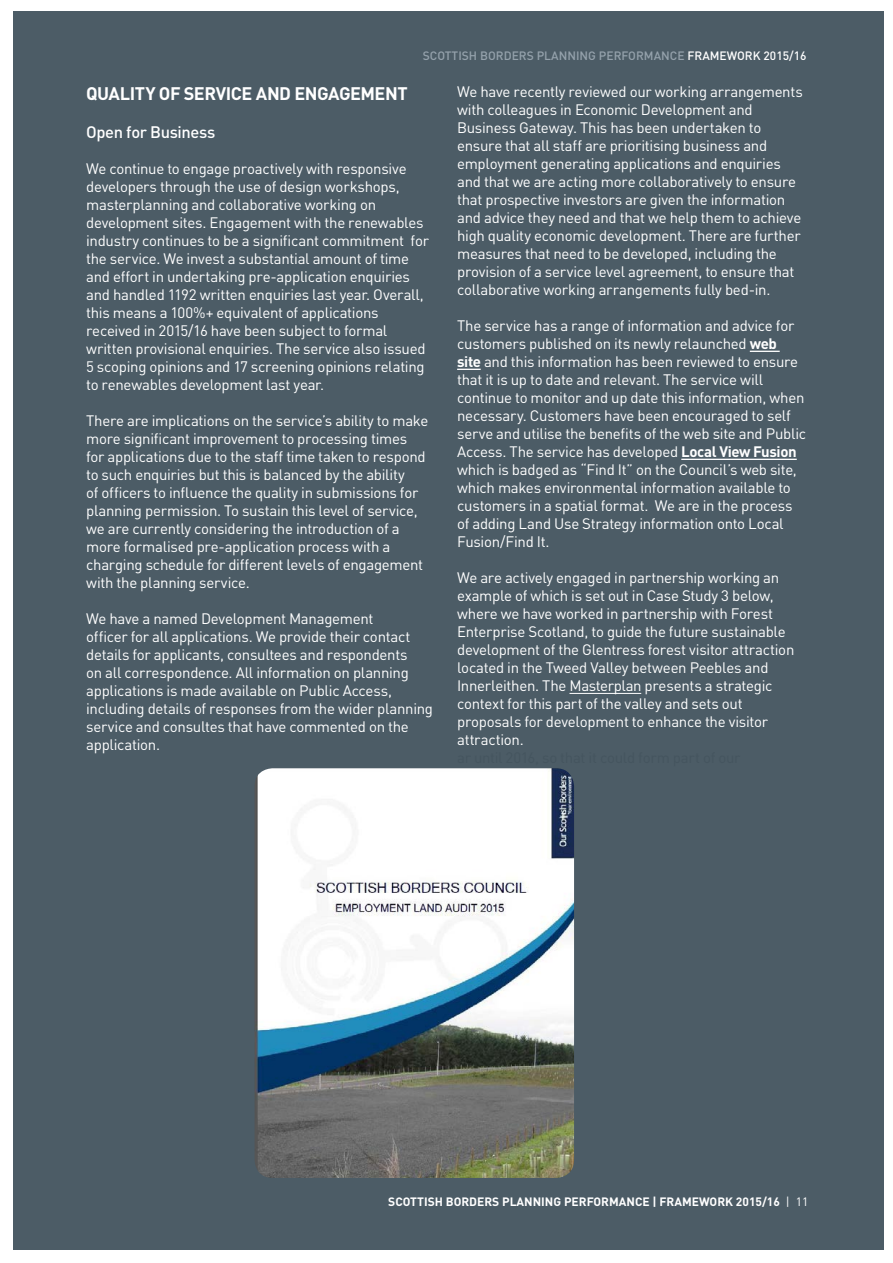
<style>
.page{position:relative;width:893px;height:1263px;background:#fff}
.page>*{position:absolute;margin:0;border:0;box-sizing:border-box;transform-origin:0 0}
.t1{font:700 18px "DIN";letter-spacing:-.03em;color:#fff}
.t2{font:500 16.5px "DIN";letter-spacing:-.02em;color:#fff}
.t3{font:15px/18px "DIN";letter-spacing:-.02em;color:#fff}
.t4{font:700 12px "DIN";color:#fff}
.t5{font:500 12px "DIN";color:#95a2ac}
.s1{color:#fff}
.s2{font-weight:700}
.s3{font-weight:400}
</style>
<div class="page">
<div style="left:13px;top:11px;width:870px;height:1239px;background:#4c5c66"></div>
<hr style="left:750px;top:351px;width:30px;height:1px;background:#fff">
<svg style="left:457px;top:369px;width:24px;height:1px"></svg>
<hr style="left:681px;top:459px;width:116px;height:1px;background:#fff">
<hr style="left:569px;top:693px;width:72px;height:1px;background:#fff">
<img style="left:255px;top:768px;width:319px;height:410px">
<p class="t5" style="left:423px;top:48px;width:385px">SCOTTISH BORDERS PLANNING PERFORMANCE <span class="s1">FRAMEWORK 2015/16</span></p>
<p class="t1" style="left:86px;top:82px;width:323px">QUALITY OF SERVICE AND ENGAGEMENT</p>
<p class="t2" style="left:86px;top:121px;width:131px">Open for Business</p>
<p class="t3" style="left:86px;top:159px;width:344px">We continue to engage proactively with responsive developers through the use of design workshops, masterplanning and collaborative working on development sites. Engagement with the renewables industry continues to be a significant commitment for the service. We invest a substantial amount of time and effort in undertaking pre-application enquiries and handled 1192 written enquiries last year. Overall, this means a 100%+ equivalent of applications received in 2015/16 have been subject to formal written provisional enquiries. The service also issued 5 scoping opinions and 17 screening opinions relating to renewables development last year.</p>
<p class="t3" style="left:86px;top:411px;width:344px">There are implications on the service’s ability to make more significant improvement to processing times for applications due to the staff time taken to respond to such enquiries but this is balanced by the ability<br>of officers to influence the quality in submissions for planning permission. To sustain this level of service, we are currently considering the introduction of a more formalised pre-application process with a charging schedule for different levels of engagement with the planning service.</p>
<p class="t3" style="left:86px;top:609px;width:348px">We have a named Development Management<br>officer for all applications. We provide their contact details for applicants, consultees and respondents<br>on all correspondence. All information on planning applications is made available on Public Access, including details of responses from the wider planning service and consultes that have commented on the application.</p>
<p class="t3" style="left:457px;top:83px;width:347px">We have recently reviewed our working arrangements with colleagues in Economic Development and Business Gateway. This has been undertaken to ensure that all staff are prioritising business and employment generating applications and enquiries and that we are acting more collaboratively to ensure that prospective investors are given the information and advice they need and that we help them to achieve high quality economic development. There are further measures that need to be developed, including the provision of a service level agreement, to ensure that collaborative working arrangements fully bed-in.</p>
<p class="t3" style="left:457px;top:317px;width:351px">The service has a range of information and advice for customers published on its newly relaunched <span class="s2">web<br>site</span> and this information has been reviewed to ensure that it is up to date and relevant. The service will continue to monitor and up date this information, when necessary. Customers have been encouraged to self serve and utilise the benefits of the web site and Public Access. The service has developed <span class="s2">Local View Fusion </span>which is badged as “Find It” on the Council’s web site, which makes environmental information available to customers in a spatial format. We are in the process of adding Land Use Strategy information onto Local Fusion/Find It.</p>
<p class="t3" style="left:457px;top:569px;width:339px">We are actively engaged in partnership working an example of which is set out in Case Study 3 below, where we have worked in partnership with Forest Enterprise Scotland, to guide the future sustainable development of the Glentress forest visitor attraction located in the Tweed Valley between Peebles and Innerleithen. The Masterplan presents a strategic context for this part of the valley and sets out proposals for development to enhance the visitor attraction.</p>
<p class="t4" style="left:388px;top:1194px;width:421px">SCOTTISH BORDERS PLANNING PERFORMANCE | FRAMEWORK 2015/16 <span class="s3">| 11</span></p>
</div>
